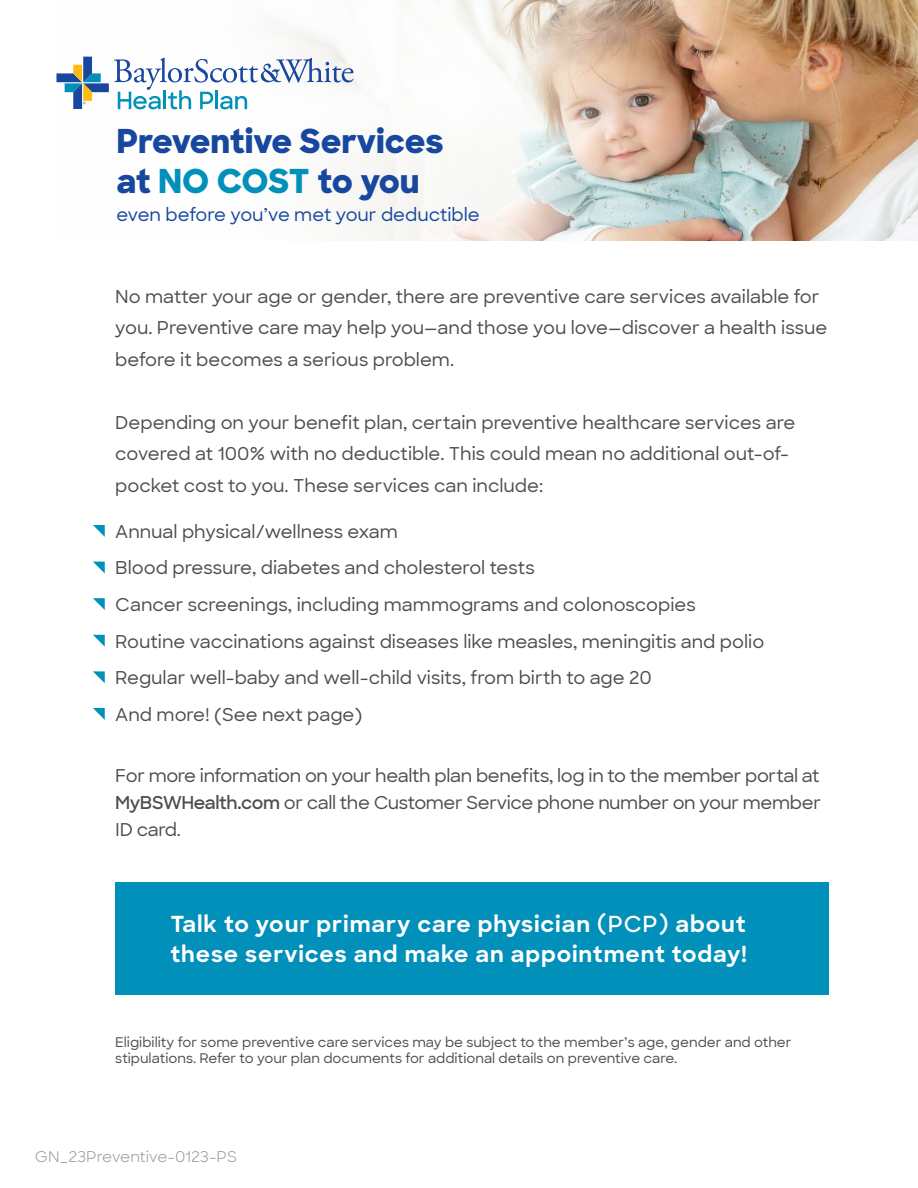
<style>
.page{position:relative;width:918px;height:1188px;background:#fff}
.page>*{position:absolute;margin:0;border:0;box-sizing:border-box;transform-origin:0 0}
.t1{font:800 33px/39.6px "Sharp Sans";letter-spacing:-.005em;color:#17479e}
.t2{font:700 22.5px/30px "Sharp Sans";letter-spacing:.04em;color:#fff}
.t3{font:500 18px/31.5px "Sharp Sans";color:#4d4d4f}
.t4{font:500 18px "Sharp Sans";letter-spacing:-.005em;color:#17479e}
.t5{font:15px "Sharp Sans";color:#939598}
.t6{font:500 13.5px/16.2px "Sharp Sans";color:#4d4d4f}
.s1{color:#0090ba}
.s2{font-weight:600}
</style>
<div class="page">
<img style="left:666px;top:0;width:252px;height:241px">
<svg style="left:83px;top:0;width:583px;height:241px"></svg>
<svg style="left:56px;top:57px;width:297px;height:52px"></svg>
<svg style="left:93px;top:525px;width:12px;height:12px"></svg>
<svg style="left:93px;top:562px;width:12px;height:11px"></svg>
<svg style="left:93px;top:598px;width:12px;height:12px"></svg>
<svg style="left:93px;top:635px;width:12px;height:12px"></svg>
<svg style="left:93px;top:671px;width:12px;height:12px"></svg>
<svg style="left:93px;top:708px;width:12px;height:12px"></svg>
<div style="left:115px;top:883px;width:713px;height:112px;background:#0090ba"></div>
<p class="t1" style="left:116px;top:120px;width:329px">Preventive Services at <span class="s1">NO COST</span> to you</p>
<p class="t4" style="left:116px;top:201px;width:365px">even before you’ve met your deductible</p>
<p class="t3" style="left:115px;top:280px;width:714px">No matter your age or gender, there are preventive care services available for you. Preventive care may help you—and those you love—discover a health issue before it becomes a serious problem.</p>
<p class="t3" style="left:115px;top:406px;width:681px">Depending on your benefit plan, certain preventive healthcare services are</p>
<p class="t3" style="left:115px;top:437px;width:675px">covered at 100% with no deductible. This could mean no additional out-of&shy;pocket cost to you. These services can include:</p>
<p class="t3" style="left:115px;top:515px;width:284px">Annual physical/wellness exam</p>
<p class="t3" style="left:115px;top:551px;width:421px">Blood pressure, diabetes and cholesterol tests</p>
<p class="t3" style="left:115px;top:588px;width:582px">Cancer screenings, including mammograms and colonoscopies</p>
<p class="t3" style="left:115px;top:625px;width:651px">Routine vaccinations against diseases like measles, meningitis and polio</p>
<p class="t3" style="left:115px;top:661px;width:538px">Regular well-baby and well-child visits, from birth to age 20</p>
<p class="t3" style="left:115px;top:698px;width:249px">And more! (See next page)</p>
<h4 class="t3" style="left:115px;top:761px;width:707px;line-height:27px;text-align:justify">For more information on your health plan benefits, log in to the member portal at <span class="s2">MyBSWHealth.com</span> or call the Customer Service phone number on your member ID card.</h4>
<p class="t2" style="left:170px;top:908px;width:578px">Talk to your primary care physician <span class="s2">(PCP)</span> about these services and make an appointment today!</p>
<p class="t6" style="left:115px;top:1034px;width:678px">Eligibility for some preventive care services may be subject to the member’s age, gender and other stipulations. Refer to your plan documents for additional details on preventive care.</p>
<p class="t5" style="left:35px;top:1145px;width:204px">GN_23Preventive-0123-PS</p>
</div>
